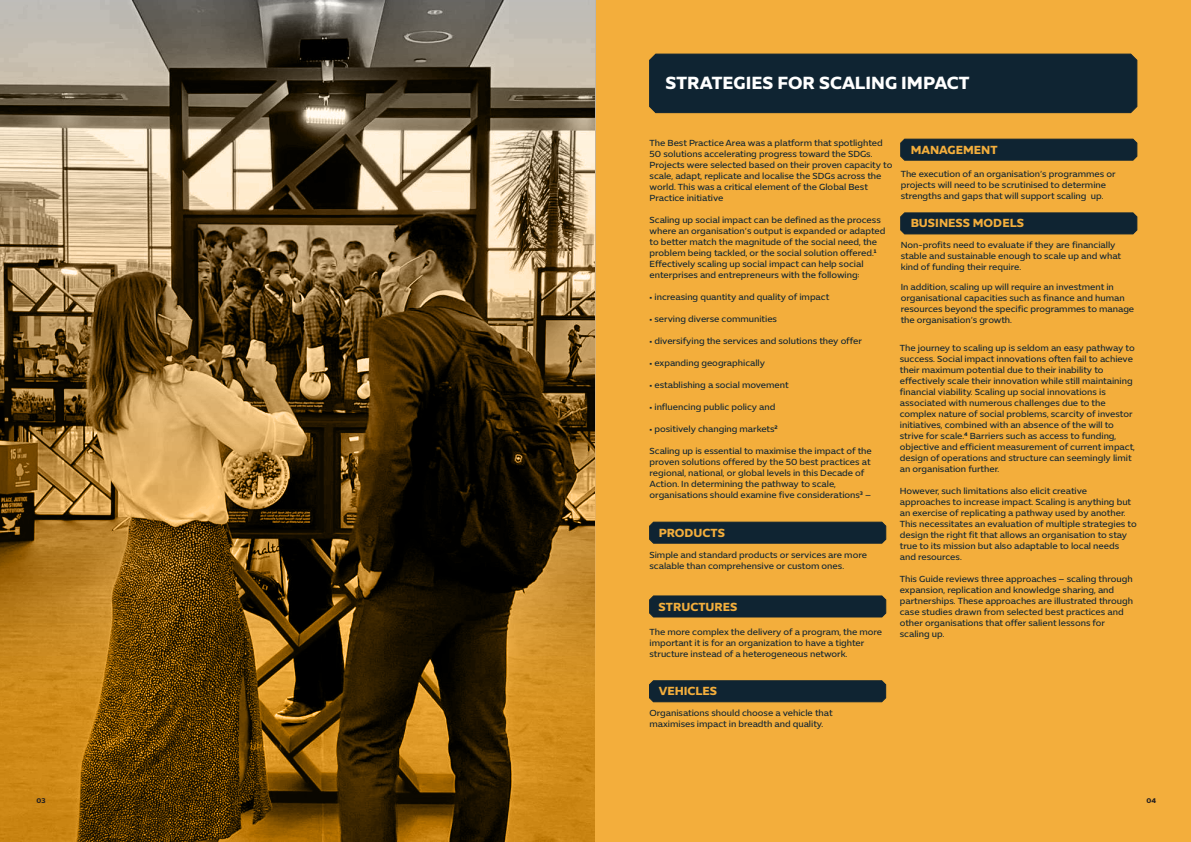
<style>
.page{position:relative;width:1191px;height:842px;background:#fff}
.page>*{position:absolute;margin:0;border:0;box-sizing:border-box;transform-origin:0 0}
.t1{font:700 18px "Expo Office";color:#fff}
.t2{font:700 12px "Expo Office";color:#f3ae3c}
.t3{font:9px/11px "Expo Office";color:#0f2432}
.t4{font:700 7px "Expo Office";color:#231f20}
</style>
<div class="page">
<div style="left:595px;top:0;width:596px;height:842px;background:#f3ae3c"></div>
<div style="left:649px;top:53px;width:488px;height:61px;background:#0f2432"></div>
<div style="left:649px;top:681px;width:236px;height:21px;background:#0f2432;border-radius:4px"></div>
<div style="left:649px;top:680px;width:237px;height:22px;border:1px solid #0f2432;border-radius:4px"></div>
<div style="left:900px;top:213px;width:236px;height:21px;background:#0f2432;border-radius:4px"></div>
<div style="left:900px;top:212px;width:237px;height:22px;border:1px solid #0f2432;border-radius:4px"></div>
<div style="left:649px;top:522px;width:236px;height:21px;background:#0f2432;border-radius:4px"></div>
<div style="left:649px;top:522px;width:237px;height:22px;border:1px solid #0f2432;border-radius:4px"></div>
<div style="left:649px;top:596px;width:236px;height:21px;background:#0f2432;border-radius:4px"></div>
<div style="left:649px;top:595px;width:237px;height:22px;border:1px solid #0f2432;border-radius:4px"></div>
<div style="left:900px;top:139px;width:236px;height:21px;background:#0f2432;border-radius:4px"></div>
<div style="left:900px;top:139px;width:237px;height:22px;border:1px solid #0f2432;border-radius:4px"></div>
<img style="left:0;top:0;width:595px;height:842px">
<h1 class="t1" style="left:665px;top:72px;width:306px">STRATEGIES FOR SCALING IMPACT</h1>
<p class="t3" style="left:649px;top:137px;width:244px">The Best Practice Area was a platform that spotlighted 50 solutions accelerating progress toward the SDGs.<br>Projects were selected based on their proven capacity to scale, adapt, replicate and localise the SDGs across the world. This was a critical element of the Global Best Practice initiative</p>
<p class="t3" style="left:649px;top:214px;width:237px">Scaling up social impact can be defined as the process where an organisation’s output is expanded or adapted to better match the magnitude of the social need, the problem being tackled, or the social solution offered.<sup>1<br></sup>Effectively scaling up social impact can help social enterprises and entrepreneurs with the following:</p>
<p class="t3" style="left:649px;top:291px;width:181px">• increasing quantity and quality of impact</p>
<p class="t3" style="left:649px;top:313px;width:129px">• serving diverse communities</p>
<p class="t3" style="left:649px;top:335px;width:214px">• diversifying the services and solutions they offer</p>
<p class="t3" style="left:649px;top:357px;width:117px">• expanding geographically</p>
<p class="t3" style="left:649px;top:379px;width:141px">• establishing a social movement</p>
<p class="t3" style="left:649px;top:401px;width:127px">• influencing public policy and</p>
<p class="t3" style="left:649px;top:423px;width:130px">• positively changing markets<sup>2</sup></p>
<p class="t3" style="left:649px;top:445px;width:224px">Scaling up is essential to maximise the impact of the proven solutions offered by the 50 best practices at regional, national, or global levels in this Decade of Action. In determining the pathway to scale, organisations should examine five considerations<sup>3</sup> –</p>
<h2 class="t2" style="left:658px;top:525px;width:68px">PRODUCTS</h2>
<p class="t3" style="left:649px;top:549px;width:219px">Simple and standard products or services are more scalable than comprehensive or custom ones.</p>
<h2 class="t2" style="left:658px;top:600px;width:80px">STRUCTURES</h2>
<p class="t3" style="left:649px;top:627px;width:234px">The more complex the delivery of a program, the more important it is for an organization to have a tighter structure instead of a heterogeneous network.</p>
<h2 class="t2" style="left:910px;top:143px;width:88px">MANAGEMENT</h2>
<p class="t3" style="left:900px;top:169px;width:216px">The execution of an organisation’s programmes or projects will need to be scrutinised to determine strengths and gaps that will support scaling up.</p>
<h2 class="t2" style="left:910px;top:216px;width:115px">BUSINESS MODELS</h2>
<p class="t3" style="left:900px;top:240px;width:222px">Non-profits need to evaluate if they are financially stable and sustainable enough to scale up and what kind of funding their require.</p>
<p class="t3" style="left:900px;top:282px;width:235px">In addition, scaling up will require an investment in organisational capacities such as finance and human resources beyond the specific programmes to manage the organisation’s growth.</p>
<p class="t3" style="left:900px;top:343px;width:236px">The journey to scaling up is seldom an easy pathway to success. Social impact innovations often fail to achieve their maximum potential due to their inability to effectively scale their innovation while still maintaining financial viability. Scaling up social innovations is associated with numerous challenges due to the complex nature of social problems, scarcity of investor initiatives, combined with an absence of the will to strive for scale.<sup>4</sup> Barriers such as access to funding, objective and efficient measurement of current impact, design of operations and structure can seemingly limit an organisation further.</p>
<p class="t3" style="left:900px;top:486px;width:238px">However, such limitations also elicit creative approaches to increase impact. Scaling is anything but an exercise of replicating a pathway used by another.<br>This necessitates an evaluation of multiple strategies to design the right fit that allows an organisation to stay true to its mission but also adaptable to local needs and resources.</p>
<p class="t3" style="left:900px;top:574px;width:235px">This Guide reviews three approaches – scaling through expansion, replication and knowledge sharing, and partnerships. These approaches are illustrated through case studies drawn from selected best practices and other organisations that offer salient lessons for scaling up.</p>
<h2 class="t2" style="left:658px;top:684px;width:60px">VEHICLES</h2>
<p class="t3" style="left:649px;top:708px;width:185px">Organisations should choose a vehicle that maximises impact in breadth and quality.</p>
<p class="t4" style="left:37px;top:796px;width:10px">03</p>
<p class="t4" style="left:1146px;top:796px;width:11px">04</p>
</div>
